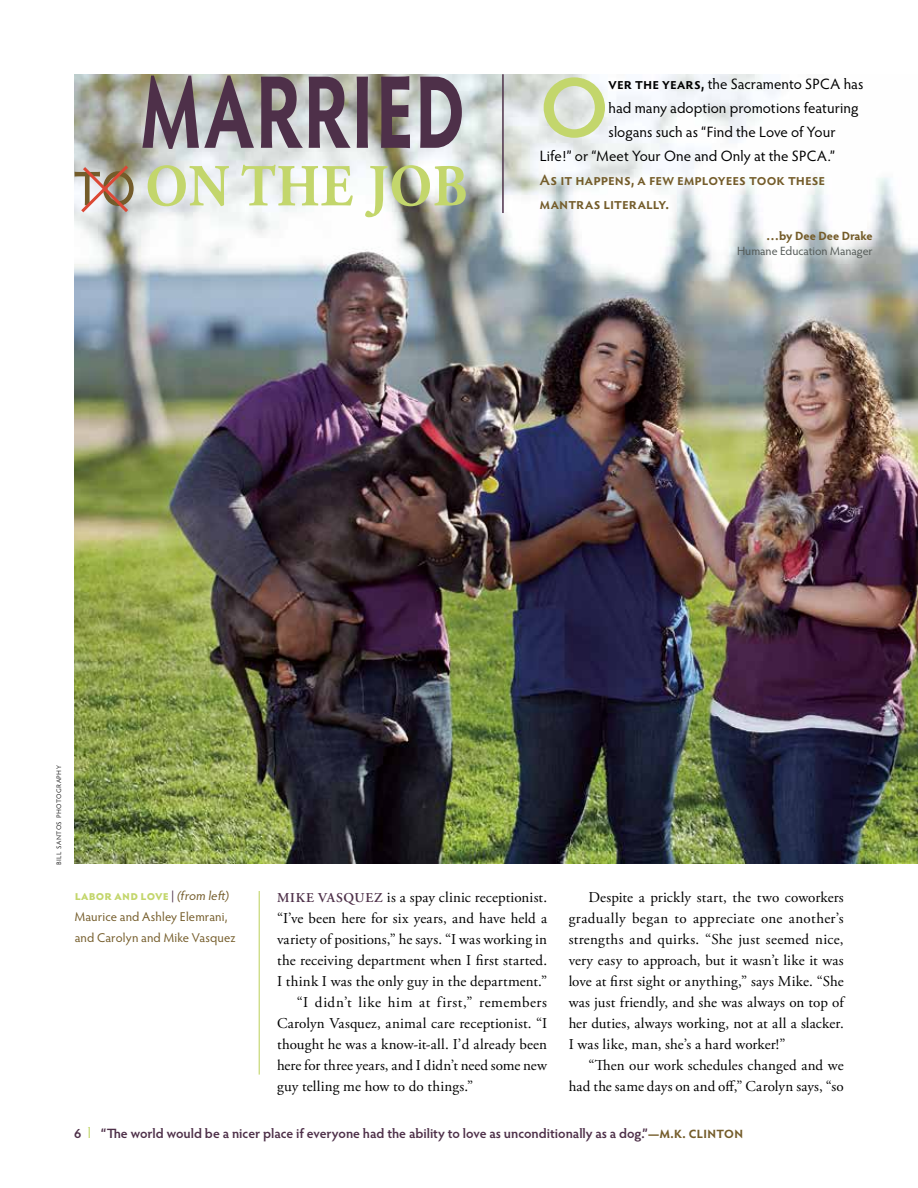
<style>
.page{position:relative;width:918px;height:1188px;background:#fff}
.page>*{position:absolute;margin:0;border:0;box-sizing:border-box;transform-origin:0 0}
.t1{font:600 135px "Hypatia Sans Pro";letter-spacing:-.005em;color:#4e3049;scale:.67 1}
.t2{font:600 85.05px "Hypatia Sans Pro";color:#c3d66c}
.t3{font:700 59.4px "Adobe Garamond Pro";letter-spacing:.015em;color:#c3d66c;scale:.91 1}
.t4{font:15px/21px "Adobe Garamond Pro";letter-spacing:.01em;color:#000;text-align:justify}
.t5{font:15px "Hypatia Sans Pro";letter-spacing:.005em;color:#000}
.t6{font:600 15px/24px "Hypatia Sans Pro";letter-spacing:.005em;color:#745c2a}
.t7{font:15px "Adobe Garamond Pro";letter-spacing:.04em;color:#000}
.t8{font:600 13.5px "Hypatia Sans Pro";color:#4e3049}
.t9{font:12.75px/21px "Hypatia Sans Pro";letter-spacing:.01em;color:#745c2a}
.t10{font:12px "Hypatia Sans Pro";color:#545a57}
.t11{font:700 12px "Hypatia Sans Pro";color:#745c2a}
.t12{font:300 9px "Hypatia Sans Pro";letter-spacing:.05em;color:#000}
.s1{font-family:"Hypatia Sans Pro";font-weight:400;font-size:64.95px;color:#745c2a}
.s2{font-weight:600}
.s3{font-weight:700;color:#c3d66c}
.s4{color:#4e3049}
.s5{font-weight:600;font-size:13.5px;color:#4e3049}
.s6{font-weight:400;font-size:15px;color:#c3d66c}
.s7{font-weight:700;font-size:12px;color:#745c2a}
</style>
<div class="page">
<img style="left:74px;top:74px;width:844px;height:790px">
<hr style="left:502px;top:74px;width:2px;height:139px;background:#4e3049">
<hr style="left:259px;top:891px;width:1px;height:184px;background:#c3d66c">
<svg style="left:78px;top:162px;width:53px;height:54px"></svg>
<h1 class="t1" style="left:140px;top:8px;width:487px">married</h1>
<h3 class="t3" style="left:74px;top:152px;width:434px"><span class="s1">to</span> ON THE JOB</h3>
<h2 class="t2" style="left:540px;top:49px;width:70px">O</h2>
<p class="t5" style="left:609px;top:74px;width:256px"><span class="s2">ver the years,</span> the Sacramento SPCA has</p>
<p class="t5" style="left:609px;top:98px;width:252px">had many adoption promotions featuring</p>
<p class="t5" style="left:609px;top:122px;width:228px">slogans such as “Find the Love of Your</p>
<p class="t5" style="left:540px;top:146px;width:297px">Life!” or “Meet Your One and Only at the SPCA.”</p>
<p class="t6" style="left:540px;top:167px;width:287px">As it happens, a few employees took these mantras literally.</p>
<p class="t11" style="left:766px;top:228px;width:108px">…by Dee Dee Drake</p>
<p class="t10" style="left:737px;top:243px;width:137px">Humane Education Manager</p>
<p class="t12" style="left:52px;top:865px;width:101px;rotate:-90deg">bill santos photography</p>
<p class="t9" style="left:75px;top:885px;width:162px"><span class="s3">labor and love</span> <span class="s4">|</span> (from left)<br>Maurice and Ashley Elemrani, and Carolyn and Mike Vasquez</p>
<p class="t4" style="left:277px;top:887px;width:271px"><span class="s5">MIKE VASQUEZ</span> is a spay clinic receptionist.</p>
<p class="t4" style="left:277px;top:908px;width:271px">“I’ve been here for six years, and have held a</p>
<p class="t4" style="left:277px;top:929px;width:272px">variety of positions,” he says. “I was working in</p>
<p class="t4" style="left:277px;top:950px;width:272px">the receiving department when I first started.</p>
<p class="t4" style="left:277px;top:971px;width:272px">I think I was the only guy in the department.”</p>
<p class="t7" style="left:297px;top:993px;width:252px">“I didn’t like him at first,” remembers</p>
<p class="t4" style="left:277px;top:1013px;width:272px">Carolyn Vasquez, animal care receptionist. “I</p>
<p class="t4" style="left:277px;top:1034px;width:272px">thought he was a know-it-all. I’d already been</p>
<p class="t4" style="left:277px;top:1055px;width:272px">here for three years, and I didn’t need some new</p>
<p class="t4" style="left:277px;top:1076px;width:198px">guy telling me how to do things.”</p>
<p class="t4" style="left:569px;top:887px;width:277px;text-indent:20px">Despite a prickly start, the two coworkers gradually began to appreciate one another’s strengths and quirks. “She just seemed nice, very easy to approach, but it wasn’t like it was love at first sight or anything,” says Mike. “She was just friendly, and she was always on top of her duties, always working, not at all a slacker.<br>I was like, man, she’s a hard worker!”</p>
<p class="t4" style="left:569px;top:1055px;width:277px;text-align:right">“Then our work schedules changed and we had the same days on and off,” Carolyn says, “so</p>
<p class="t8" style="left:74px;top:1124px;width:670px">6 <span class="s6">l</span> “The world would be a nicer place if everyone had the ability to love as unconditionally as a dog.”<span class="s7">—M.K. CLINTON</span></p>
</div>
